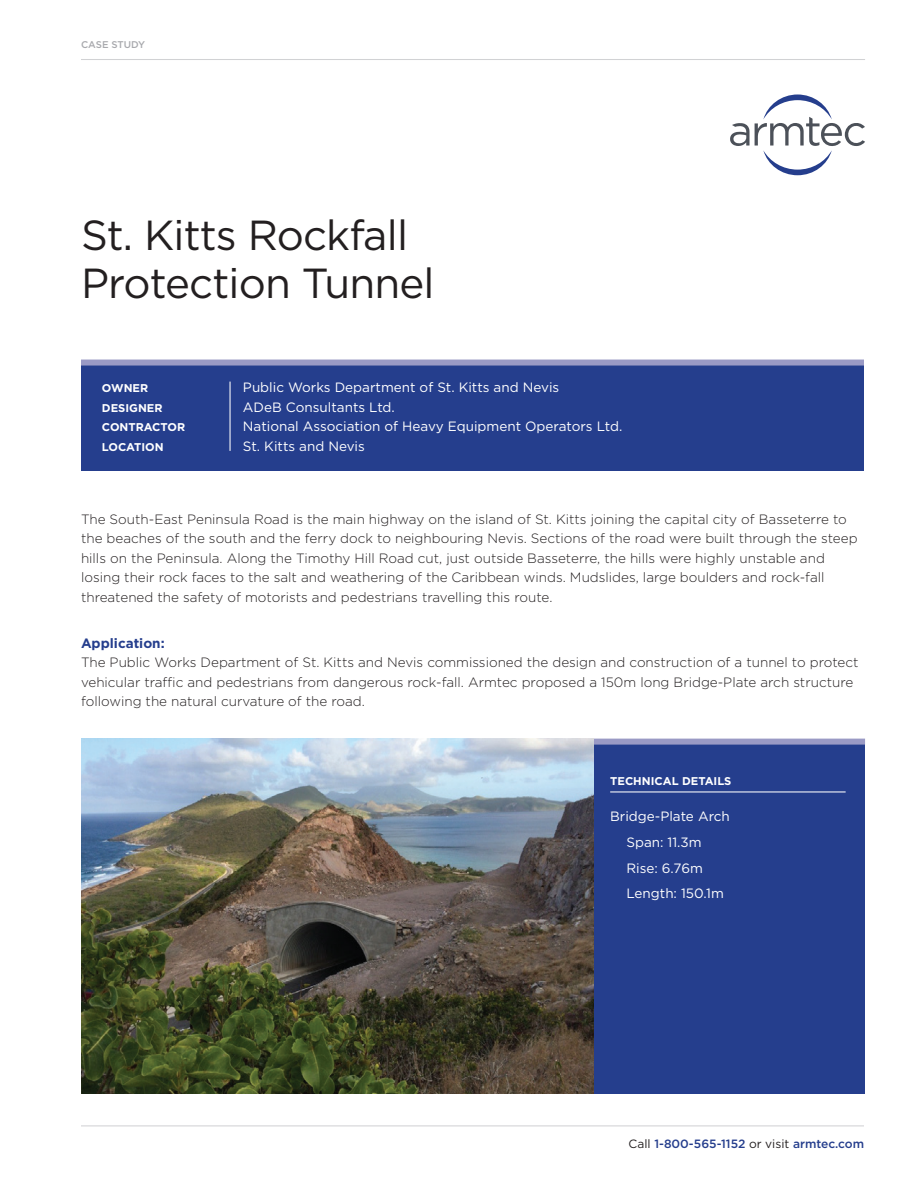
<style>
.page{position:relative;width:918px;height:1188px;background:#fff}
.page>*{position:absolute;margin:0;border:0;box-sizing:border-box;transform-origin:0 0}
.t1{font:42px/48px "Gotham";letter-spacing:-.02em;color:#231f20}
.t2{font:300 13.5px/19.5px "Gotham";color:#231f20}
.t3{font:13.5px/25.7px "Gotham";color:#fff}
.t4{font:700 13.5px "Gotham";color:#253e8d}
.t5{font:500 12px "Gotham";color:#253e8d}
.t6{font:700 11.25px "Gotham";color:#fff}
.t7{font:500 9.75px "Gotham";color:#a8a9ad}
.s1{font-weight:400;color:#231f20}
</style>
<div class="page">
<hr style="left:81px;top:59px;width:784px;height:1px;background:#d1d2d4">
<hr style="left:81px;top:1125px;width:783px;height:1px;background:#d1d2d4">
<div style="left:81px;top:363px;width:783px;height:108px;background:#253e8d"></div>
<div style="left:81px;top:360px;width:783px;height:6px;background:#9a9ac5"></div>
<hr style="left:230px;top:382px;width:1px;height:69px;background:#fff">
<svg style="left:730px;top:95px;width:135px;height:80px"></svg>
<div style="left:591px;top:741px;width:274px;height:352px;background:#253e8d"></div>
<hr style="left:610px;top:791px;width:236px;height:1px;background:#fff">
<div style="left:591px;top:739px;width:274px;height:6px;background:#9a9ac5"></div>
<img style="left:81px;top:739px;width:513px;height:354px">
<p class="t7" style="left:81px;top:38px;width:66px">CASE STUDY</p>
<h1 class="t1" style="left:81px;top:210px;width:355px">St. Kitts Rockfall<br>Protection Tunnel</h1>
<p class="t6" style="left:102px;top:381px;width:48px">OWNER</p>
<p class="t3" style="left:243px;top:374px;width:318px">Public Works Department of St. Kitts and Nevis</p>
<p class="t6" style="left:102px;top:400px;width:62px">DESIGNER</p>
<p class="t3" style="left:243px;top:394px;width:153px">ADeB Consultants Ltd.</p>
<p class="t6" style="left:102px;top:420px;width:85px">CONTRACTOR</p>
<p class="t3" style="left:243px;top:413px;width:381px">National Association of Heavy Equipment Operators Ltd.</p>
<p class="t6" style="left:102px;top:439px;width:63px">LOCATION</p>
<p class="t3" style="left:243px;top:433px;width:123px">St. Kitts and Nevis</p>
<p class="t2" style="left:81px;top:509px;width:778px">The South-East Peninsula Road is the main highway on the island of St. Kitts joining the capital city of Basseterre to the beaches of the south and the ferry dock to neighbouring Nevis. Sections of the road were built through the steep hills on the Peninsula. Along the Timothy Hill Road cut, just outside Basseterre, the hills were highly unstable and losing their rock faces to the salt and weathering of the Caribbean winds. Mudslides, large boulders and rock-fall threatened the safety of motorists and pedestrians travelling this route.</p>
<p class="t4" style="left:81px;top:634px;width:85px">Application:</p>
<p class="t2" style="left:81px;top:653px;width:779px">The Public Works Department of St. Kitts and Nevis commissioned the design and construction of a tunnel to protect vehicular traffic and pedestrians from dangerous rock-fall. Armtec proposed a 150m long Bridge-Plate arch structure following the natural curvature of the road.</p>
<p class="t6" style="left:610px;top:773px;width:123px">TECHNICAL DETAILS</p>
<p class="t3" style="left:626px;top:804px;width:105px;text-indent:-16px">Bridge-Plate Arch<br>Span: 11.3m<br>Rise: 6.76m<br>Length: 150.1m</p>
<p class="t5" style="left:629px;top:1135px;width:237px"><span class="s1">Call</span> 1-800-565-1152 <span class="s1">or visit</span> armtec.com</p>
</div>
